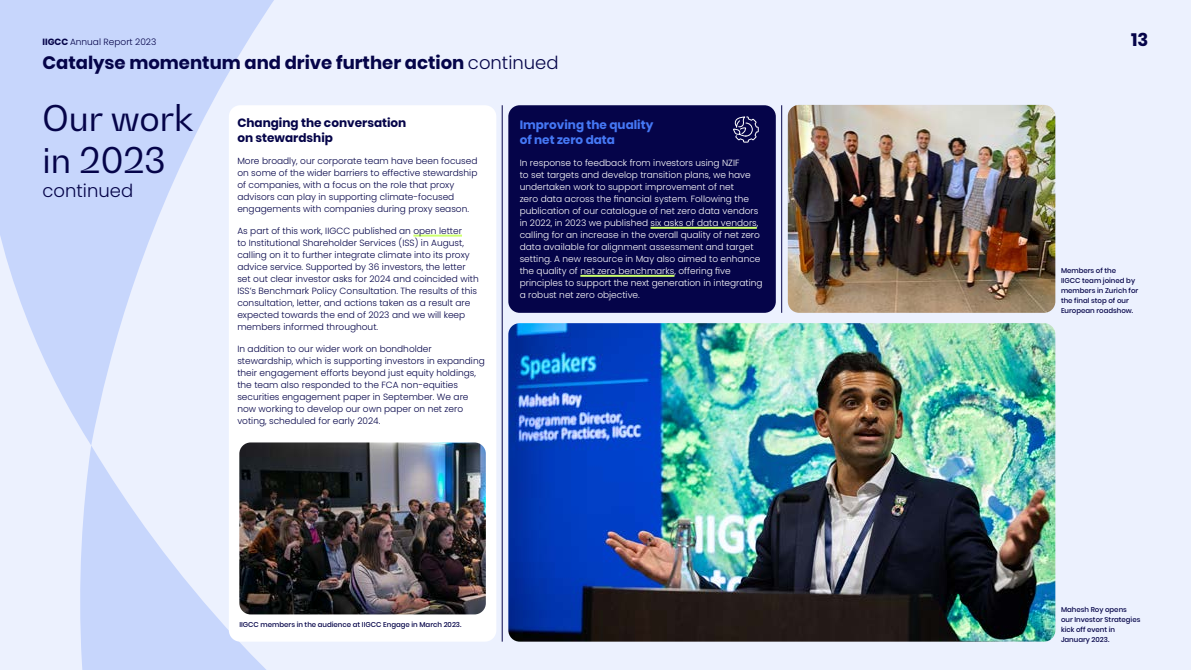
<style>
.page{position:relative;width:1191px;height:670px;background:#ecf1fe}
.page>*{position:absolute;margin:0;border:0;box-sizing:border-box;transform-origin:0 0}
.t1{font:35.1px/42.1px "Bw Gradual";color:#050449}
.t2{font:700 18px "Poppins";color:#050449}
.t3{font:300 18px "Poppins";color:#050449}
.t4{font:700 12px/15px "Poppins";color:#050449}
.t5{font:700 12px/15px "Poppins";color:#4578f5}
.t6{font:300 9px/12px "Poppins";color:#050449}
.t7{font:300 9px/12px "Poppins";color:#fff}
.t8{font:500 7px/10px "Poppins";color:#050449}
.s1{font-weight:700}
.s2{font-weight:300}
</style>
<div class="page">
<svg style="left:80px;top:446px;width:186px;height:224px;fill:#c7d6fc"></svg>
<svg style="left:0;top:0;width:274px;height:445px;fill:#c7d6fc"></svg>
<div style="left:508px;top:105px;width:268px;height:208px;background:#050449;border-radius:11px"></div>
<svg style="left:733px;top:116px;width:25px;height:27px"></svg>
<hr style="left:502px;top:105px;width:1px;height:537px;background:#050449">
<hr style="left:781px;top:105px;width:1px;height:208px;background:#050449">
<div style="left:229px;top:105px;width:267px;height:537px;background:#fff;border-radius:11px"></div>
<hr style="left:413px;top:235px;width:49px;height:2px;background:#ccff6c">
<hr style="left:650px;top:227px;width:107px;height:2px;background:#ccff6c">
<hr style="left:580px;top:275px;width:94px;height:2px;background:#ccff6c">
<img style="left:788px;top:105px;width:267px;height:208px">
<img style="left:239px;top:442px;width:247px;height:172px">
<img style="left:508px;top:323px;width:547px;height:319px">
<p class="t6" style="left:43px;top:36px;width:115px"><span class="s1">IIGCC</span> Annual Report 2023</p>
<h2 class="t2" style="left:1131px;top:29px;width:19px">13</h2>
<h2 class="t2" style="left:43px;top:53px;width:517px">Catalyse momentum and drive further action <span class="s2">continued</span></h2>
<h1 class="t1" style="left:43px;top:97px;width:152px">Our work in 2023</h1>
<h2 class="t3" style="left:43px;top:180px;width:92px">continued</h2>
<h3 class="t4" style="left:237px;top:115px;width:170px">Changing the conversation on stewardship</h3>
<p class="t6" style="left:237px;top:155px;width:242px">More broadly, our corporate team have been focused on some of the wider barriers to effective stewardship of companies, with a focus on the role that proxy advisors can play in supporting climate-focused engagements with companies during proxy season.</p>
<p class="t6" style="left:237px;top:224px;width:243px">As part of this work, IIGCC published an open letter<br>to Institutional Shareholder Services (ISS) in August, calling on it to further integrate climate into its proxy advice service. Supported by 36 investors, the letter set out clear investor asks for 2024 and coincided with ISS’s Benchmark Policy Consultation. The results of this consultation, letter, and actions taken as a result are expected towards the end of 2023 and we will keep members informed throughout.</p>
<p class="t6" style="left:237px;top:342px;width:249px">In addition to our wider work on bondholder stewardship, which is supporting investors in expanding their engagement efforts beyond just equity holdings, the team also responded to the FCA non-equities securities engagement paper in September. We are now working to develop our own paper on net zero voting, scheduled for early 2024.</p>
<h3 class="t5" style="left:519px;top:117px;width:135px">Improving the quality of net zero data</h3>
<p class="t7" style="left:519px;top:157px;width:244px">In response to feedback from investors using NZIF<br>to set targets and develop transition plans, we have undertaken work to support improvement of net<br>zero data across the financial system. Following the publication of our catalogue of net zero data vendors in 2022, in 2023 we published six asks of data vendors, calling for an increase in the overall quality of net zero data available for alignment assessment and target setting. A new resource in May also aimed to enhance the quality of net zero benchmarks, offering five principles to support the next generation in integrating a robust net zero objective.</p>
<p class="t8" style="left:239px;top:620px;width:224px">IIGCC members in the audience at IIGCC Engage in March 2023.</p>
<p class="t8" style="left:1061px;top:265px;width:79px">Members of the<br>IIGCC team joined by members in Zurich for the final stop of our<br>European roadshow.</p>
<p class="t8" style="left:1061px;top:604px;width:81px">Mahesh Roy opens our Investor Strategies kick off event in<br>January 2023.</p>
</div>
